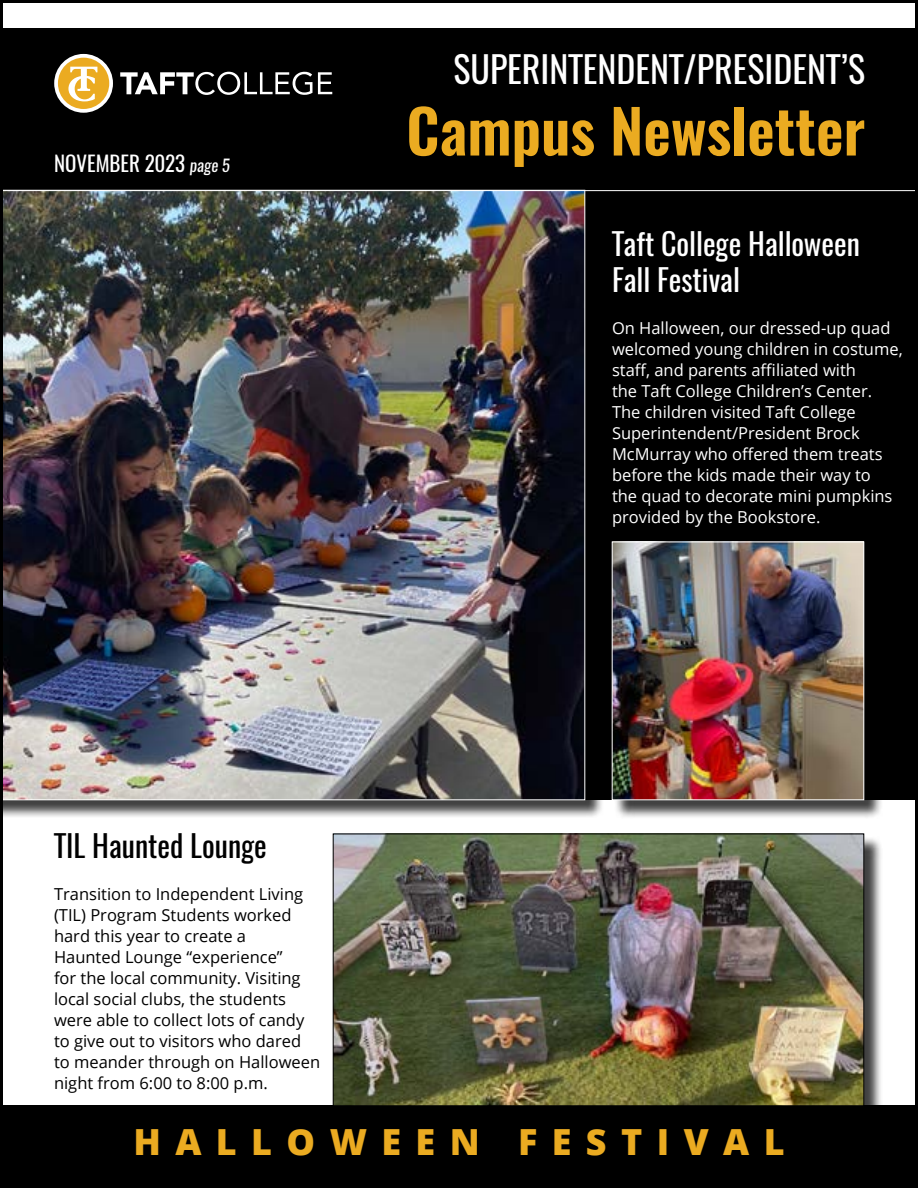
<style>
.page{position:relative;width:918px;height:1188px;background:#fff}
.page>*{position:absolute;margin:0;border:0;box-sizing:border-box;transform-origin:0 0}
.t1{font:600 60px "Oswald";color:#ebab21}
.t2{font:36px "Oswald";color:#fff}
.t3{font:800 36px "Open Sans";letter-spacing:.4em;color:#ebab21}
.t4{font:30px/36px "Oswald";color:#fff}
.t5{font:30px "Oswald";color:#000}
.t6{font:21px "Oswald";color:#fff}
.t7{font:16.5px/21px "Open Sans";color:#fff}
.t8{font:16.5px/21px "Open Sans";color:#000}
.s1{font-style:italic;font-size:16.5px}
</style>
<div class="page">
<div style="left:0;top:1106px;width:918px;height:82px;background:#000"></div>
<div style="left:0;top:28px;width:918px;height:772px;background:#000"></div>
<svg style="left:120px;top:72px;width:192px;height:23px"></svg>
<svg style="left:318px;top:72px;width:14px;height:22px"></svg>
<svg style="left:54px;top:54px;width:59px;height:59px"></svg>
<div style="left:615px;top:544px;width:268px;height:275px;background:#000;opacity:.75"></div>
<img style="left:614px;top:544px;width:248px;height:254px">
<div style="left:612px;top:542px;width:252px;height:258px;border:1px solid #fff"></div>
<div style="left:0;top:193px;width:604px;height:625px;background:#000;opacity:.75"></div>
<img style="left:4px;top:191px;width:581px;height:609px">
<hr style="left:0;top:190px;width:918px;height:1px;background:#fff">
<div style="left:336px;top:836px;width:547px;height:288px;background:#000;opacity:.75"></div>
<img style="left:335px;top:836px;width:527px;height:268px">
<div style="left:333px;top:834px;width:531px;height:272px;border:1px solid #000"></div>
<p class="t6" style="left:54px;top:149px;width:178px">NOVEMBER 2023 <span class="s1">page 5</span></p>
<h2 class="t2" style="left:453px;top:44px;width:413px">SUPERINTENDENT/PRESIDENT’S</h2>
<h1 class="t1" style="left:406px;top:89px;width:460px">Campus Newsletter</h1>
<h3 class="t4" style="left:612px;top:226px;width:250px">Taft College Halloween<br>Fall Festival</h3>
<p class="t7" style="left:612px;top:317px;width:292px">On Halloween, our dressed-up quad welcomed young children in costume, staff, and parents affiliated with<br>the Taft College Children’s Center.<br>The children visited Taft College Superintendent/President Brock McMurray who offered them treats before the kids made their way to<br>the quad to decorate mini pumpkins provided by the Bookstore.</p>
<h3 class="t5" style="left:54px;top:825px;width:214px">TIL Haunted Lounge</h3>
<p class="t8" style="left:54px;top:883px;width:268px">Transition to Independent Living (TIL) Program Students worked hard this year to create a<br>Haunted Lounge “experience”<br>for the local community. Visiting local social clubs, the students were able to collect lots of candy to give out to visitors who dared to meander through on Halloween night from 6:00 to 8:00 p.m.</p>
<h2 class="t3" style="left:133px;top:1114px;width:653px">HALLOWEEN FESTIVAL</h2>
</div>
